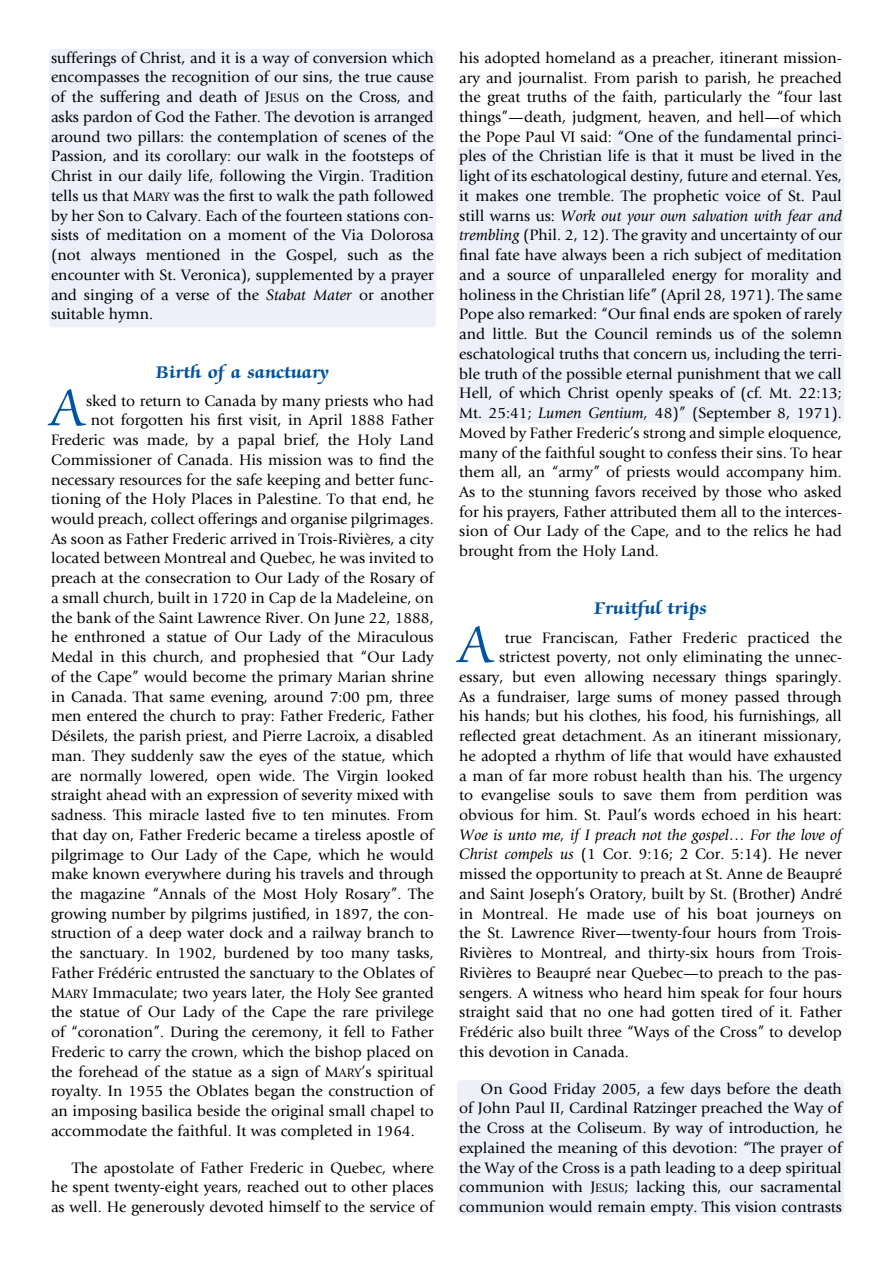
<style>
.page{position:relative;width:893px;height:1263px;background:#fff}
.page>*{position:absolute;margin:0;border:0;box-sizing:border-box;transform-origin:0 0}
.t1{font:60px "Zapf Chancery Std";color:#0053a1;scale:.91 1}
.t2{font:700 19.5px "Zapf Chancery Std";letter-spacing:.015em;color:#0053a1}
.t3{font:15.75px/19.8px "Giovanni";color:#000;text-align:justify}
.s1{font-family:"Giovanni Book SC800"}
.s2{font-family:"Giovanni Book SC800";font-size:12.6px}
.s3{font-style:italic}
</style>
<div class="page">
<div style="left:49px;top:49px;width:387px;height:278px;background:#edeff9;border-radius:4px"></div>
<div style="left:614px;top:128px;width:230px;height:60px;background:#edeff9;border-radius:4px"></div>
<div style="left:457px;top:147px;width:387px;height:255px;background:#edeff9;border-radius:4px"></div>
<div style="left:457px;top:1080px;width:387px;height:135px;background:#edeff9;border-radius:4px"></div>
<div style="left:457px;top:372px;width:387px;height:51px;background:#edeff9;border-radius:4px"></div>
<p class="t3" style="left:51px;top:48px;width:384px">sufferings of Christ, and it is a way of conversion which encompasses the recognition of our sins, the true cause of the suffering and death of <span class="s1">J</span><span class="s2">ESUS</span> on the Cross, and asks pardon of God the Father. The devotion is arranged around two pillars: the contemplation of scenes of the Passion, and its corollary: our walk in the footsteps of Christ in our daily life, following the Virgin. Tradition tells us that <span class="s1">M</span><span class="s2">ARY</span> was the first to walk the path followed by her Son to Calvary. Each of the fourteen stations con&shy;sists of meditation on a moment of the Via Dolorosa (not always mentioned in the Gospel, such as the encounter with St. Veronica), supplemented by a prayer and singing of a verse of the <span class="s3">Stabat Mater</span> or another suitable hymn.</p>
<p class="t2" style="left:156px;top:362px;width:174px">Birth of a sanctuary</p>
<h1 class="t1" style="left:51px;top:376px;width:38px">A</h1>
<p class="t3" style="left:86px;top:391px;width:349px">sked to return to Canada by many priests who had</p>
<p class="t3" style="left:91px;top:410px;width:344px">not forgotten his first visit, in April 1888 Father</p>
<p class="t3" style="left:51px;top:430px;width:384px">Frederic was made, by a papal brief, the Holy Land</p>
<p class="t3" style="left:51px;top:450px;width:384px">Commissioner of Canada. His mission was to find the</p>
<p class="t3" style="left:51px;top:470px;width:384px">necessary resources for the safe keeping and better func-</p>
<p class="t3" style="left:51px;top:489px;width:384px">tioning of the Holy Places in Palestine. To that end, he</p>
<p class="t3" style="left:51px;top:509px;width:384px">would preach, collect offerings and organise pilgrimages.</p>
<p class="t3" style="left:51px;top:529px;width:384px">As soon as Father Frederic arrived in Trois-Rivières, a city</p>
<p class="t3" style="left:51px;top:549px;width:384px">located between Montreal and Quebec, he was invited to</p>
<p class="t3" style="left:51px;top:568px;width:384px">preach at the consecration to Our Lady of the Rosary of</p>
<p class="t3" style="left:51px;top:588px;width:384px">a small church, built in 1720 in Cap de la Madeleine, on</p>
<p class="t3" style="left:51px;top:608px;width:384px">the bank of the Saint Lawrence River. On June 22, 1888,</p>
<p class="t3" style="left:51px;top:627px;width:384px">he enthroned a statue of Our Lady of the Miraculous</p>
<p class="t3" style="left:51px;top:647px;width:384px">Medal in this church, and prophesied that “Our Lady</p>
<p class="t3" style="left:51px;top:667px;width:384px">of the Cape” would become the primary Marian shrine</p>
<p class="t3" style="left:51px;top:687px;width:384px">in Canada. That same evening, around 7:00 pm, three</p>
<p class="t3" style="left:51px;top:706px;width:384px">men entered the church to pray: Father Frederic, Father</p>
<p class="t3" style="left:51px;top:726px;width:384px">Désilets, the parish priest, and Pierre Lacroix, a disabled</p>
<p class="t3" style="left:51px;top:746px;width:384px">man. They suddenly saw the eyes of the statue, which</p>
<p class="t3" style="left:51px;top:766px;width:384px">are normally lowered, open wide. The Virgin looked</p>
<p class="t3" style="left:51px;top:785px;width:384px">straight ahead with an expression of severity mixed with</p>
<p class="t3" style="left:51px;top:805px;width:384px">sadness. This miracle lasted five to ten minutes. From</p>
<p class="t3" style="left:51px;top:825px;width:384px">that day on, Father Frederic became a tireless apostle of</p>
<p class="t3" style="left:51px;top:845px;width:384px">pilgrimage to Our Lady of the Cape, which he would</p>
<p class="t3" style="left:51px;top:864px;width:384px">make known everywhere during his travels and through</p>
<p class="t3" style="left:51px;top:884px;width:384px">the magazine “Annals of the Most Holy Rosary”. The</p>
<p class="t3" style="left:51px;top:904px;width:384px">growing number by pilgrims justified, in 1897, the con-</p>
<p class="t3" style="left:51px;top:923px;width:384px">struction of a deep water dock and a railway branch to</p>
<p class="t3" style="left:51px;top:943px;width:384px">the sanctuary. In 1902, burdened by too many tasks,</p>
<p class="t3" style="left:51px;top:963px;width:384px">Father Frédéric entrusted the sanctuary to the Oblates of</p>
<p class="t3" style="left:51px;top:983px;width:384px"><span class="s1">M</span><span class="s2">ARY</span> Immaculate; two years later, the Holy See granted</p>
<p class="t3" style="left:51px;top:1002px;width:384px">the statue of Our Lady of the Cape the rare privilege</p>
<p class="t3" style="left:51px;top:1022px;width:384px">of “coronation”. During the ceremony, it fell to Father</p>
<p class="t3" style="left:51px;top:1042px;width:384px">Frederic to carry the crown, which the bishop placed on</p>
<p class="t3" style="left:51px;top:1062px;width:384px">the forehead of the statue as a sign of <span class="s1">M</span><span class="s2">ARY</span>’s spiritual</p>
<p class="t3" style="left:51px;top:1081px;width:384px">royalty. In 1955 the Oblates began the construction of</p>
<p class="t3" style="left:51px;top:1101px;width:384px">an imposing basilica beside the original small chapel to</p>
<p class="t3" style="left:51px;top:1121px;width:365px">accommodate the faithful. It was completed in 1964.</p>
<p class="t3" style="left:51px;top:1157px;width:384px;text-indent:21px">The apostolate of Father Frederic in Quebec, where he spent twenty-eight years, reached out to other places as well. He generously devoted himself to the service of</p>
<p class="t3" style="left:459px;top:48px;width:384px">his adopted homeland as a preacher, itinerant mission&shy;ary and journalist. From parish to parish, he preached the great truths of the faith, particularly the “four last things”—death, judgment, heaven, and hell—of which the Pope Paul VI said: “One of the fundamental princi&shy;ples of the Christian life is that it must be lived in the light of its eschatological destiny, future and eternal. Yes, it makes one tremble. The prophetic voice of St. Paul still warns us: <span class="s3">Work out your own salvation with fear and trembling</span> (Phil. 2, 12). The gravity and uncertainty of our final fate have always been a rich subject of meditation and a source of unparalleled energy for morality and holiness in the Christian life” (April 28, 1971). The same Pope also remarked: “Our final ends are spoken of rarely and little. But the Council reminds us of the solemn eschatological truths that concern us, including the terri&shy;ble truth of the possible eternal punishment that we call Hell, of which Christ openly speaks of (cf. Mt. 22:13; Mt. 25:41; <span class="s3">Lumen Gentium,</span> 48)” (September 8, 1971).<br>Moved by Father Frederic’s strong and simple eloquence, many of the faithful sought to confess their sins. To hear them all, an “army” of priests would accompany him.<br>As to the stunning favors received by those who asked for his prayers, Father attributed them all to the interces&shy;sion of Our Lady of the Cape, and to the relics he had brought from the Holy Land.</p>
<p class="t2" style="left:594px;top:598px;width:114px">Fruitful trips</p>
<h1 class="t1" style="left:459px;top:613px;width:38px">A</h1>
<p class="t3" style="left:459px;top:628px;width:384px;text-align:right">true Franciscan, Father Frederic practiced the strictest poverty, not only eliminating the unnec&shy;essary, but even allowing necessary things sparingly.<br>As a fundraiser, large sums of money passed through his hands; but his clothes, his food, his furnishings, all reflected great detachment. As an itinerant missionary, he adopted a rhythm of life that would have exhausted a man of far more robust health than his. The urgency to evangelise souls to save them from perdition was obvious for him. St. Paul’s words echoed in his heart:</p>
<p class="t3" style="left:459px;top:825px;width:384px"><span class="s3">Woe is unto me, if I preach not the gospel… For the love of Christ compels us</span> (1 Cor. 9:16; 2 Cor. 5:14). He never missed the opportunity to preach at St. Anne de Beaupré and Saint Joseph’s Oratory, built by St. (Brother) André in Montreal. He made use of his boat journeys on the St. Lawrence River—twenty-four hours from Trois-Rivières to Montreal, and thirty-six hours from Trois-Rivières to Beaupré near Quebec—to preach to the pas&shy;sengers. A witness who heard him speak for four hours straight said that no one had gotten tired of it. Father Frédéric also built three “Ways of the Cross” to develop this devotion in Canada.</p>
<p class="t3" style="left:459px;top:1079px;width:384px;text-indent:21px">On Good Friday 2005, a few days before the death of John Paul II, Cardinal Ratzinger preached the Way of the Cross at the Coliseum. By way of introduction, he explained the meaning of this devotion: “The prayer of the Way of the Cross is a path leading to a deep spiritual communion with <span class="s1">J</span><span class="s2">ESUS</span>; lacking this, our sacramental communion would remain empty. This vision contrasts</p>
</div>
